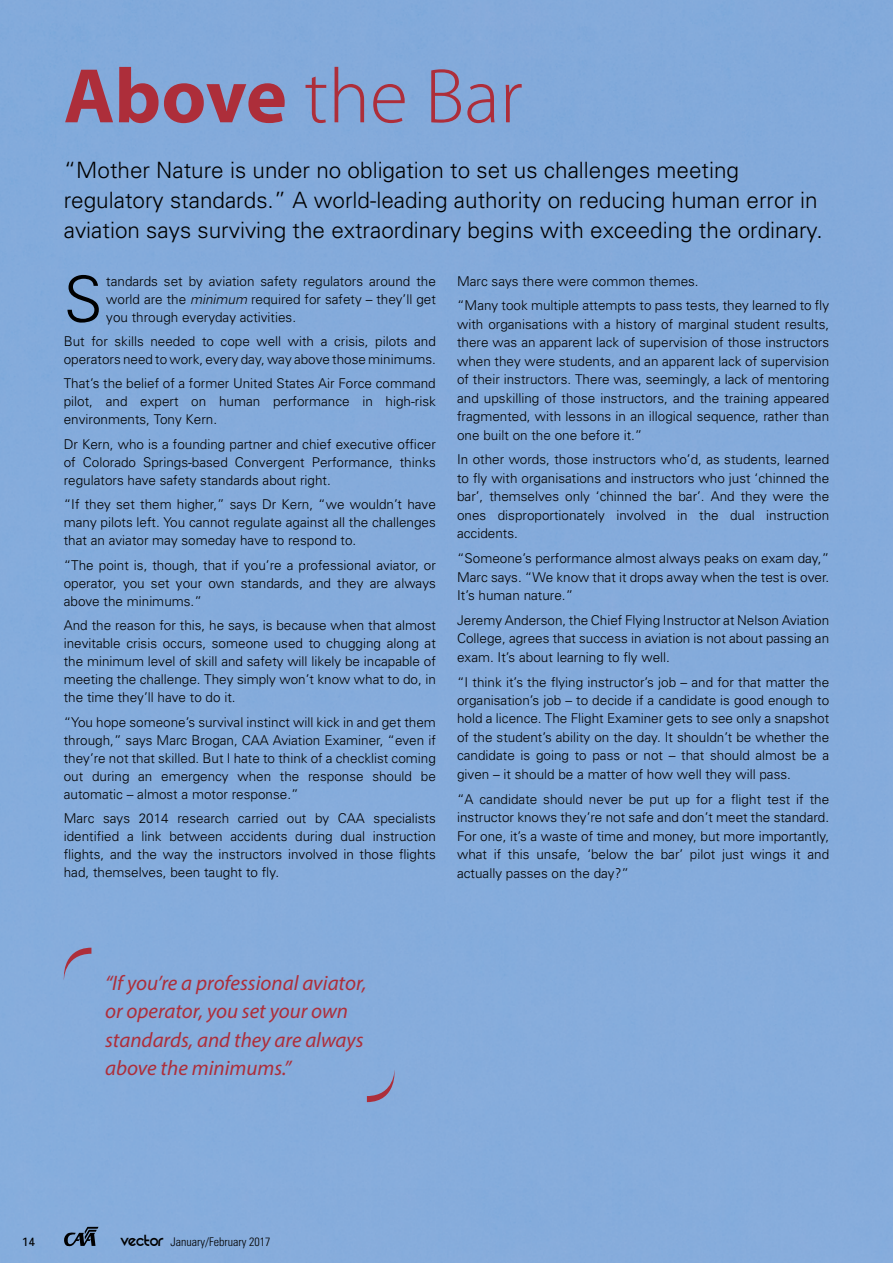
<style>
.page{position:relative;width:893px;height:1263px;background:#fff}
.page>*{position:absolute;margin:0;border:0;box-sizing:border-box;transform-origin:0 0}
.t1{font:300 78px "Myriad Pro";color:#ad2e3a}
.t2{font:300 63.3px "Univers";color:#000}
.t3{font:300 22.5px/30px "Univers";color:#000}
.t4{font:italic 21px/28.5px "Myriad Pro";color:#ad2e3a}
.t5{font:300 13.5px/18.5px "Univers";color:#000;text-align:justify}
.t6{font:300 condensed 12px "Univers";color:#000}
.t7{font:12px "Univers";color:#000}
.s1{font-weight:700}
.s2{font-style:italic}
.s3{font-family:"REZ";font-weight:400;font-stretch:normal;font-size:18px}
</style>
<div class="page">
<svg style="left:61px;top:948px;width:30px;height:32px"></svg>
<svg style="left:367px;top:1069px;width:31px;height:33px"></svg>
<svg style="left:64px;top:1227px;width:34px;height:19px"></svg>
<h1 class="t1" style="left:64px;top:53px;width:460px"><span class="s1">Above</span> the Bar</h1>
<h3 class="t3" style="left:64px;top:154px;width:760px">“Mother Nature is under no obligation to set us challenges meeting regulatory standards.” A world-leading authority on reducing human error in aviation says surviving the extraordinary begins with exceeding the ordinary.</h3>
<h2 class="t2" style="left:64px;top:261px;width:40px">S</h2>
<p class="t5" style="left:106px;top:271px;width:331px;line-height:18px">tandards set by aviation safety regulators around the world are the <span class="s2">minimum</span> required for safety – they’ll get you through everyday activities.</p>
<p class="t5" style="left:64px;top:332px;width:374px;line-height:18px">But for skills needed to cope well with a crisis, pilots and operators need to work, every day, way above those minimums.</p>
<p class="t5" style="left:64px;top:374px;width:374px;line-height:18px">That’s the belief of a former United States Air Force command pilot, and expert on human performance in high-risk environments, Tony Kern.</p>
<p class="t5" style="left:64px;top:435px;width:374px;line-height:18px">Dr Kern, who is a founding partner and chief executive officer of Colorado Springs-based Convergent Performance, thinks regulators have safety standards about right.</p>
<p class="t5" style="left:64px;top:495px;width:374px;line-height:18px">“If they set them higher,” says Dr Kern, “we wouldn’t have many pilots left. You cannot regulate against all the challenges that an aviator may someday have to respond to.</p>
<p class="t5" style="left:64px;top:555px;width:374px;line-height:18px">“The point is, though, that if you’re a professional aviator, or operator, you set your own standards, and they are always above the minimums.”</p>
<p class="t5" style="left:64px;top:616px;width:374px;line-height:18px">And the reason for this, he says, is because when that almost inevitable crisis occurs, someone used to chugging along at the minimum level of skill and safety will likely be incapable of meeting the challenge. They simply won’t know what to do, in the time they’ll have to do it.</p>
<p class="t5" style="left:64px;top:712px;width:374px;line-height:18px">“You hope someone’s survival instinct will kick in and get them through,” says Marc Brogan, CAA Aviation Examiner, “even if they’re not that skilled. But I hate to think of a checklist coming out during an emergency when the response should be automatic – almost a motor response.”</p>
<p class="t5" style="left:64px;top:809px;width:374px;line-height:18px">Marc says 2014 research carried out by CAA specialists identified a link between accidents during dual instruction flights, and the way the instructors involved in those flights had, themselves, been taught to fly.</p>
<p class="t5" style="left:457px;top:268px;width:374px;line-height:24.9px">Marc says there were common themes.<br>“Many took multiple attempts to pass tests, they learned to fly</p>
<p class="t5" style="left:457px;top:314px;width:374px">with organisations with a history of marginal student results, there was an apparent lack of supervision of those instructors when they were students, and an apparent lack of supervision of their instructors. There was, seemingly, a lack of mentoring and upskilling of those instructors, and the training appeared fragmented, with lessons in an illogical sequence, rather than one built on the one before it.”</p>
<p class="t5" style="left:457px;top:450px;width:374px">In other words, those instructors who’d, as students, learned to fly with organisations and instructors who just ‘chinned the bar’, themselves only ‘chinned the bar’. And they were the ones disproportionately involved in the dual instruction accidents.</p>
<p class="t5" style="left:457px;top:549px;width:374px">“Someone’s performance almost always peaks on exam day,” Marc says. “We know that it drops away when the test is over.<br>It’s human nature.”</p>
<p class="t5" style="left:457px;top:610px;width:374px">Jeremy Anderson, the Chief Flying Instructor at Nelson Aviation College, agrees that success in aviation is not about passing an exam. It’s about learning to fly well.</p>
<p class="t5" style="left:457px;top:672px;width:374px">“I think it’s the flying instructor’s job – and for that matter the organisation’s job – to decide if a candidate is good enough to hold a licence. The Flight Examiner gets to see only a snapshot of the student’s ability on the day. It shouldn’t be whether the candidate is going to pass or not – that should almost be a given – it should be a matter of how well they will pass.</p>
<p class="t5" style="left:457px;top:789px;width:374px">“A candidate should never be put up for a flight test if the instructor knows they’re not safe and don’t meet the standard.<br>For one, it’s a waste of time and money, but more importantly, what if this unsafe, ‘below the bar’ pilot just wings it and actually passes on the day?”</p>
<h3 class="t4" style="left:105px;top:968px;width:263px">“If you’re a professional aviator, or operator, you set your own standards, and they are always above the minimums.”</h3>
<p class="t7" style="left:22px;top:1234px;width:15px">14</p>
<p class="t6" style="left:121px;top:1234px;width:151px"><span class="s3">vector</span> January/February 2017</p>
</div>
